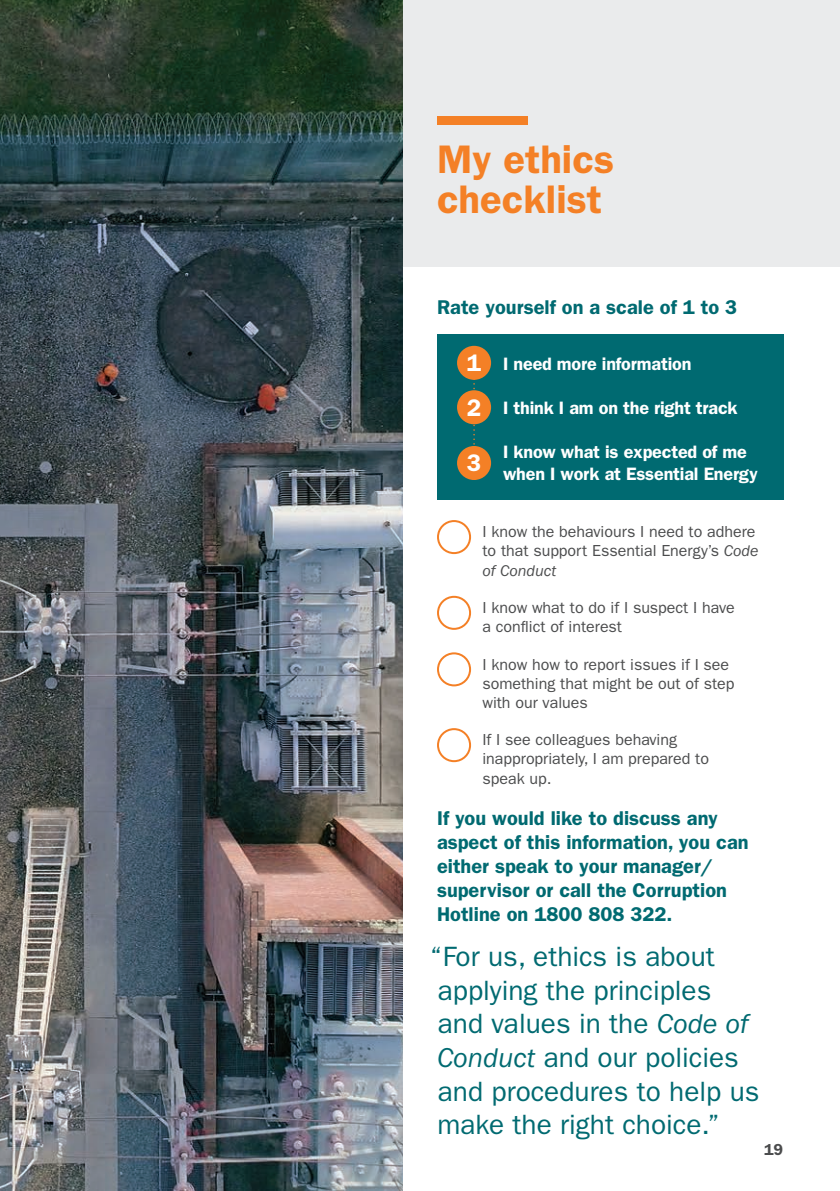
<style>
.page{position:relative;width:840px;height:1191px;background:#fff}
.page>*{position:absolute;margin:0;border:0;box-sizing:border-box;transform-origin:0 0}
.Heading{font:600 40px/40px "ITC Franklin Gothic Std";color:#f48026}
.t1{font:28px/33.6px "ITC Franklin Gothic Std";color:#006a71}
.Intro{font:600 24px "ITC Franklin Gothic Std";color:#fff}
.Intro-2{font:600 20px/24px "ITC Franklin Gothic Std";color:#006a71}
.Intro-3{font:600 18px/21.6px "ITC Franklin Gothic Std";letter-spacing:-.01em;color:#fff}
.Body{font:16px/19.2px "ITC Franklin Gothic Std";color:#4b4c4d}
.t2{font:600 16px "ITC Franklin Gothic Std";color:#4b4c4d}
.s1{font-style:italic}
</style>
<div class="page">
<div style="left:0;top:0;width:839px;height:266px;background:#eaebec"></div>
<div style="left:437px;top:117px;width:90px;height:8px;background:#f48026"></div>
<div style="left:437px;top:520px;width:34px;height:34px;border:2px solid #f48026;border-radius:50%"></div>
<div style="left:437px;top:596px;width:34px;height:34px;border:2px solid #f48026;border-radius:50%"></div>
<div style="left:437px;top:652px;width:34px;height:34px;border:2px solid #f48026;border-radius:50%"></div>
<div style="left:437px;top:728px;width:34px;height:34px;border:2px solid #f48026;border-radius:50%"></div>
<div style="left:437px;top:334px;width:345px;height:166px;background:#006a71"></div>
<svg style="left:473px;top:383px;width:2px;height:62px"></svg>
<div style="left:457px;top:346px;width:34px;height:34px;background:#f48026;border-radius:50%"></div>
<div style="left:457px;top:390px;width:34px;height:34px;background:#f48026;border-radius:50%"></div>
<div style="left:457px;top:446px;width:34px;height:34px;background:#f48026;border-radius:50%"></div>
<img style="left:0;top:0;width:403px;height:1191px">
<p class="Heading" style="left:437px;top:139px;width:178px">My ethics checklist</p>
<p class="Intro-2" style="left:437px;top:295px;width:301px">Rate yourself on a scale of 1 to 3</p>
<p class="Intro-3" style="left:503px;top:353px;width:190px">I need more information</p>
<p class="Intro-3" style="left:503px;top:397px;width:236px">I think I am on the right track</p>
<p class="Intro-3" style="left:503px;top:441px;width:256px">I know what is expected of me when I work at Essential Energy</p>
<p class="Intro" style="left:466px;top:349px;width:16px">1</p>
<p class="Intro" style="left:466px;top:393px;width:16px">2</p>
<p class="Intro" style="left:466px;top:449px;width:16px">3</p>
<p class="Body" style="left:482px;top:522px;width:277px">I know the behaviours I need to adhere to that support Essential Energy’s <span class="s1">Code of Conduct</span></p>
<p class="Body" style="left:482px;top:598px;width:254px">I know what to do if I suspect I have a conflict of interest</p>
<p class="Body" style="left:482px;top:654px;width:253px">I know how to report issues if I see something that might be out of step with our values</p>
<p class="Body" style="left:482px;top:730px;width:228px">If I see colleagues behaving inappropriately, I am prepared to speak up.</p>
<p class="Intro-2" style="left:437px;top:806px;width:313px">If you would like to discuss any aspect of this information, you can either speak to your manager/ supervisor or call the Corruption<br>Hotline on 1800 808 322.</p>
<p class="t1" style="left:429px;top:940px;width:331px">“For us, ethics is about applying the principles<br>and values in the <span class="s1">Code of<br>Conduct</span> and our policies and procedures to help us make the right choice.”</p>
<p class="t2" style="left:763px;top:1140px;width:21px">19</p>
</div>
